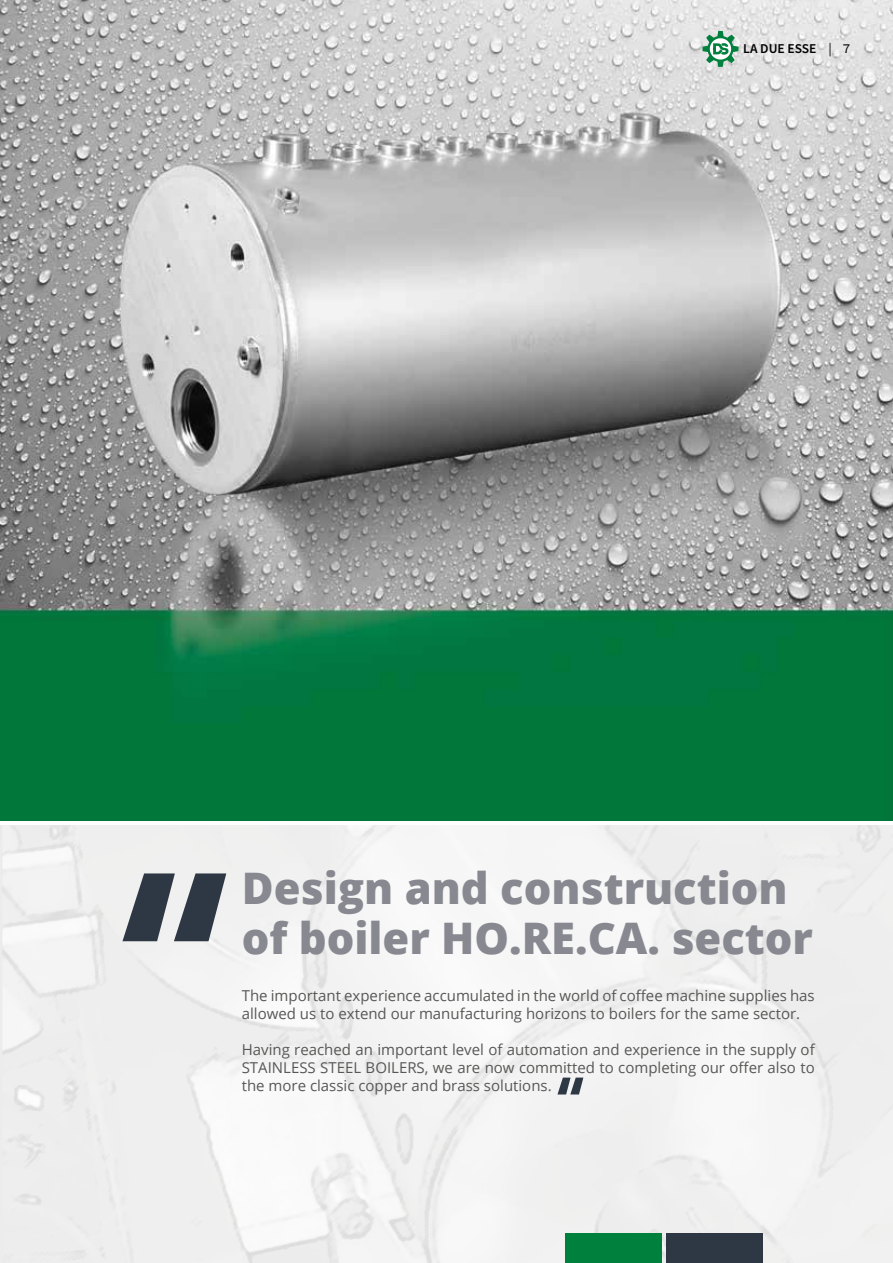
<style>
.page{position:relative;width:893px;height:1263px;background:#fff}
.page>*{position:absolute;margin:0;border:0;box-sizing:border-box;transform-origin:0 0}
.t1{font:800 43.5px/49.5px "Open Sans";color:#888891}
.t2{font:15px/18px "Open Sans";color:#575756}
.t3{font:600 13.5px "Source Sans Pro";color:#000}
.s1{font-family:"Source Code Pro";font-weight:400}
</style>
<div class="page">
<img style="left:0;top:825px;width:893px;height:438px">
<img style="left:0;top:825px;width:1px;height:14px">
<img style="left:0;top:0;width:893px;height:821px">
<svg style="left:702px;top:31px;width:36px;height:36px"></svg>
<div style="left:565px;top:1233px;width:96px;height:30px;background:#00803d"></div>
<div style="left:667px;top:1233px;width:96px;height:30px;background:#2e3844"></div>
<svg style="left:557px;top:1077px;width:26px;height:17px"></svg>
<svg style="left:122px;top:873px;width:104px;height:68px"></svg>
<p class="t3" style="left:743px;top:40px;width:109px">LA DUE ESSE <span class="s1">| 7</span></p>
<h1 class="t1" style="left:242px;top:861px;width:573px">Design and construction of boiler HO.RE.CA. sector</h1>
<p class="t2" style="left:242px;top:986px;width:574px">The important experience accumulated in the world of coffee machine supplies has allowed us to extend our manufacturing horizons to boilers for the same sector.</p>
<p class="t2" style="left:242px;top:1040px;width:574px;text-align:justify">Having reached an important level of automation and experience in the supply of STAINLESS STEEL BOILERS, we are now committed to completing our offer also to the more classic copper and brass solutions.</p>
</div>
